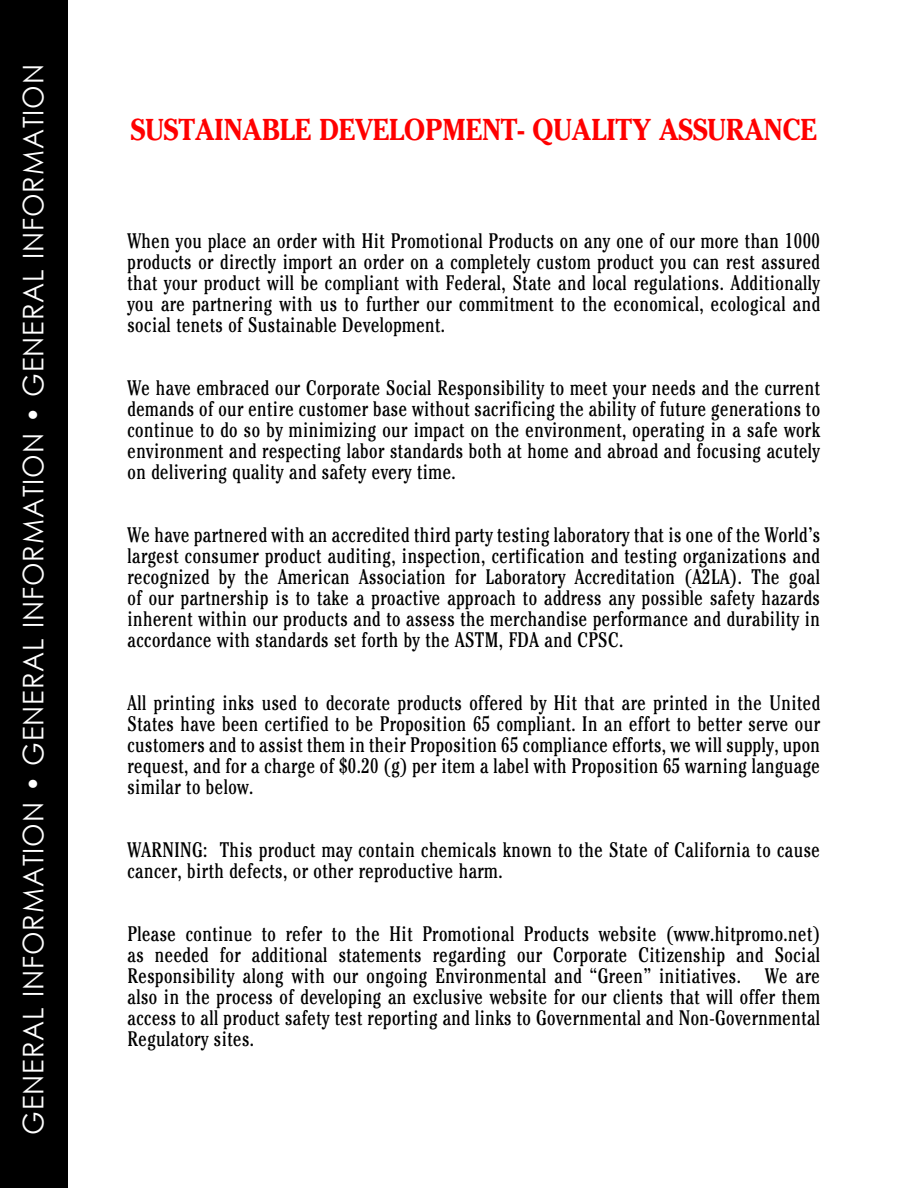
<style>
.page{position:relative;width:918px;height:1188px;background:#fff}
.page>*{position:absolute;margin:0;border:0;box-sizing:border-box;transform-origin:0 0}
.t1{font:700 30px "Cheltenham";color:#f00;scale:.9 1}
.t2{font:28.5px "Century Gothic";letter-spacing:.035em;color:#fff;scale:.95 1}
.t3{font:condensed 21px/21px "Cheltenham";letter-spacing:.025em;color:#000;text-align:justify;scale:.9 1}
</style>
<div class="page">
<div style="left:0;top:0;width:68px;height:1188px;background:#000"></div>
<h2 class="t2" style="left:16px;top:1135px;width:1128px;rotate:-90deg">GENERAL INFORMATION • GENERAL INFORMATION • GENERAL INFORMATION</h2>
<h1 class="t1" style="left:131px;top:112px;width:764px">SUSTAINABLE DEVELOPMENT- QUALITY ASSURANCE</h1>
<p class="t3" style="left:128px;top:230px;width:771px">When you place an order with Hit Promotional Products on any one of our more than 1000 products or directly import an order on a completely custom product you can rest assured that your product will be compliant with Federal, State and local regulations. Additionally you are partnering with us to further our commitment to the economical, ecological and social tenets of Sustainable Development.</p>
<p class="t3" style="left:128px;top:377px;width:771px">We have embraced our Corporate Social Responsibility to meet your needs and the current demands of our entire customer base without sacrificing the ability of future generations to continue to do so by minimizing our impact on the environment, operating in a safe work environment and respecting labor standards both at home and abroad and focusing acutely on delivering quality and safety every time.</p>
<p class="t3" style="left:128px;top:524px;width:771px">We have partnered with an accredited third party testing laboratory that is one of the World’s largest consumer product auditing, inspection, certification and testing organizations and recognized by the American Association for Laboratory Accreditation (A2LA). The goal of our partnership is to take a proactive approach to address any possible safety hazards inherent within our products and to assess the merchandise performance and durability in accordance with standards set forth by the ASTM, FDA and CPSC.</p>
<p class="t3" style="left:128px;top:692px;width:771px">All printing inks used to decorate products offered by Hit that are printed in the United States have been certified to be Proposition 65 compliant. In an effort to better serve our customers and to assist them in their Proposition 65 compliance efforts, we will supply, upon request, and for a charge of $0.20 (g) per item a label with Proposition 65 warning language similar to below.</p>
<p class="t3" style="left:128px;top:839px;width:771px">WARNING: This product may contain chemicals known to the State of California to cause cancer, birth defects, or other reproductive harm.</p>
<p class="t3" style="left:128px;top:923px;width:771px">Please continue to refer to the Hit Promotional Products website (www.hitpromo.net) as needed for additional statements regarding our Corporate Citizenship and Social Responsibility along with our ongoing Environmental and “Green” initiatives. We are also in the process of developing an exclusive website for our clients that will offer them access to all product safety test reporting and links to Governmental and Non-Governmental Regulatory sites.</p>
</div>
